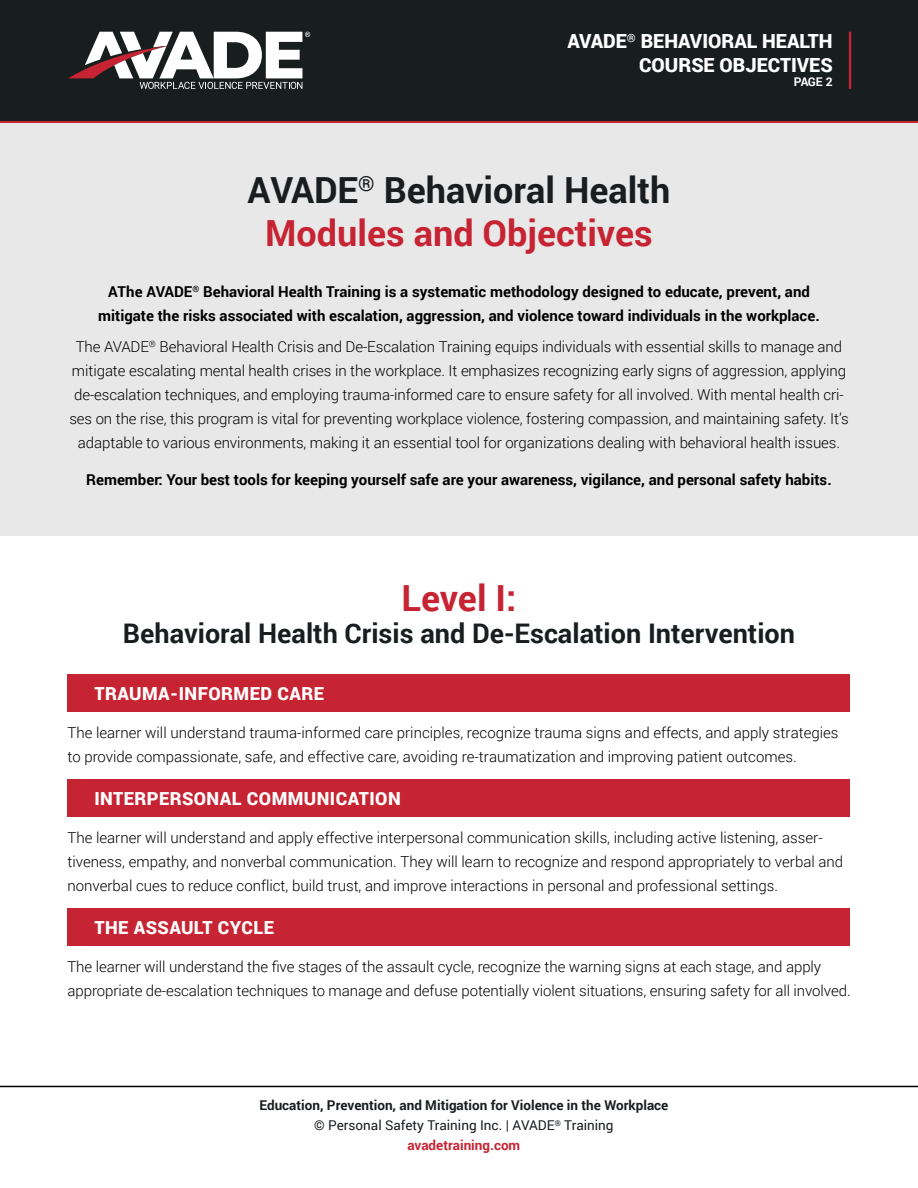
<style>
.page{position:relative;width:918px;height:1188px;background:#fff}
.page>*{position:absolute;margin:0;border:0;box-sizing:border-box;transform-origin:0 0}
.t1{font:700 36px/43.2px "Roboto";color:#191d1f;text-align:center}
.t2{font:700 36px "Roboto";letter-spacing:-.005em;color:#c62433}
.t3{font:700 27px "Roboto";color:#191d1f}
.t4{font:900 19.5px/23.4px "Roboto";color:#fff;text-align:right}
.t5{font:900 18px "Roboto";letter-spacing:.025em;color:#fff}
.t6{font:300 15px/24px "Roboto";letter-spacing:-.005em;color:#000}
.t7{font:700 15px/24px "Roboto";color:#000;text-align:center}
.t8{font:700 13.5px/19.6px "Roboto";color:#191d1f;text-align:center}
.t9{font:700 12px "Roboto";color:#fff}
.s1{color:#c62433}
.s2{font-weight:400}
.s3{color:#c72433}
</style>
<div class="page">
<div style="left:0;top:10px;width:918px;height:114px;background:#c72433"></div>
<div style="left:0;top:0;width:918px;height:121px;background:#181d1e"></div>
<svg style="left:68px;top:32px;width:242px;height:57px"></svg>
<hr style="left:849px;top:32px;width:2px;height:57px;background:#c72433">
<hr style="left:0;top:1086px;width:918px;height:1px;background:#000">
<div style="left:0;top:124px;width:918px;height:412px;background:#e8e8e9"></div>
<div style="left:68px;top:675px;width:782px;height:37px;background:#c62433"></div>
<div style="left:68px;top:780px;width:782px;height:37px;background:#c62433"></div>
<div style="left:68px;top:909px;width:782px;height:37px;background:#c62433"></div>
<h3 class="t4" style="left:567px;top:29px;width:267px">AVADE<sup>®</sup> BEHAVIORAL HEALTH<br>COURSE OBJECTIVES</h3>
<p class="t9" style="left:794px;top:73px;width:40px">PAGE 2</p>
<h1 class="t1" style="left:248px;top:167px;width:424px">AVADE<sup>®</sup> Behavioral Health<br><span class="s1">Modules and Objectives</span></h1>
<p class="t7" style="left:98px;top:279px;width:723px">AThe AVADE<sup>®</sup> Behavioral Health Training is a systematic methodology designed to educate, prevent, and mitigate the risks associated with escalation, aggression, and violence toward individuals in the workplace.</p>
<p class="t6" style="left:69px;top:334px;width:781px;text-align:center">The AVADE<sup>®</sup> Behavioral Health Crisis and De-Escalation Training equips individuals with essential skills to manage and mitigate escalating mental health crises in the workplace. It emphasizes recognizing early signs of aggression, applying de-escalation techniques, and employing trauma-informed care to ensure safety for all involved. With mental health cri&shy;ses on the rise, this program is vital for preventing workplace violence, fostering compassion, and maintaining safety. It’s adaptable to various environments, making it an essential tool for organizations dealing with behavioral health issues.</p>
<p class="t7" style="left:86px;top:467px;width:747px">Remember: Your best tools for keeping yourself safe are your awareness, vigilance, and personal safety habits.</p>
<h1 class="t2" style="left:402px;top:573px;width:116px">Level I:</h1>
<h2 class="t3" style="left:123px;top:615px;width:674px">Behavioral Health Crisis and De-Escalation Intervention</h2>
<p class="t5" style="left:94px;top:681px;width:231px">TRAUMA-INFORMED CARE</p>
<p class="t6" style="left:68px;top:720px;width:773px">The learner will understand trauma-informed care principles, recognize trauma signs and effects, and apply strategies to provide compassionate, safe, and effective care, avoiding re-traumatization and improving patient outcomes.</p>
<p class="t5" style="left:94px;top:786px;width:308px">INTERPERSONAL COMMUNICATION</p>
<p class="t6" style="left:68px;top:825px;width:777px">The learner will understand and apply effective interpersonal communication skills, including active listening, asser&shy;tiveness, empathy, and nonverbal communication. They will learn to recognize and respond appropriately to verbal and nonverbal cues to reduce conflict, build trust, and improve interactions in personal and professional settings.</p>
<p class="t5" style="left:94px;top:915px;width:181px">THE ASSAULT CYCLE</p>
<p class="t6" style="left:68px;top:954px;width:785px">The learner will understand the five stages of the assault cycle, recognize the warning signs at each stage, and apply appropriate de-escalation techniques to manage and defuse potentially violent situations, ensuring safety for all involved.</p>
<p class="t8" style="left:259px;top:1095px;width:410px">Education, Prevention, and Mitigation for Violence in the Workplace <span class="s2">© Personal Safety Training Inc. | AVADE</span><sup>®</sup> <span class="s2">Training </span><span class="s3">avadetraining.com</span></p>
</div>
